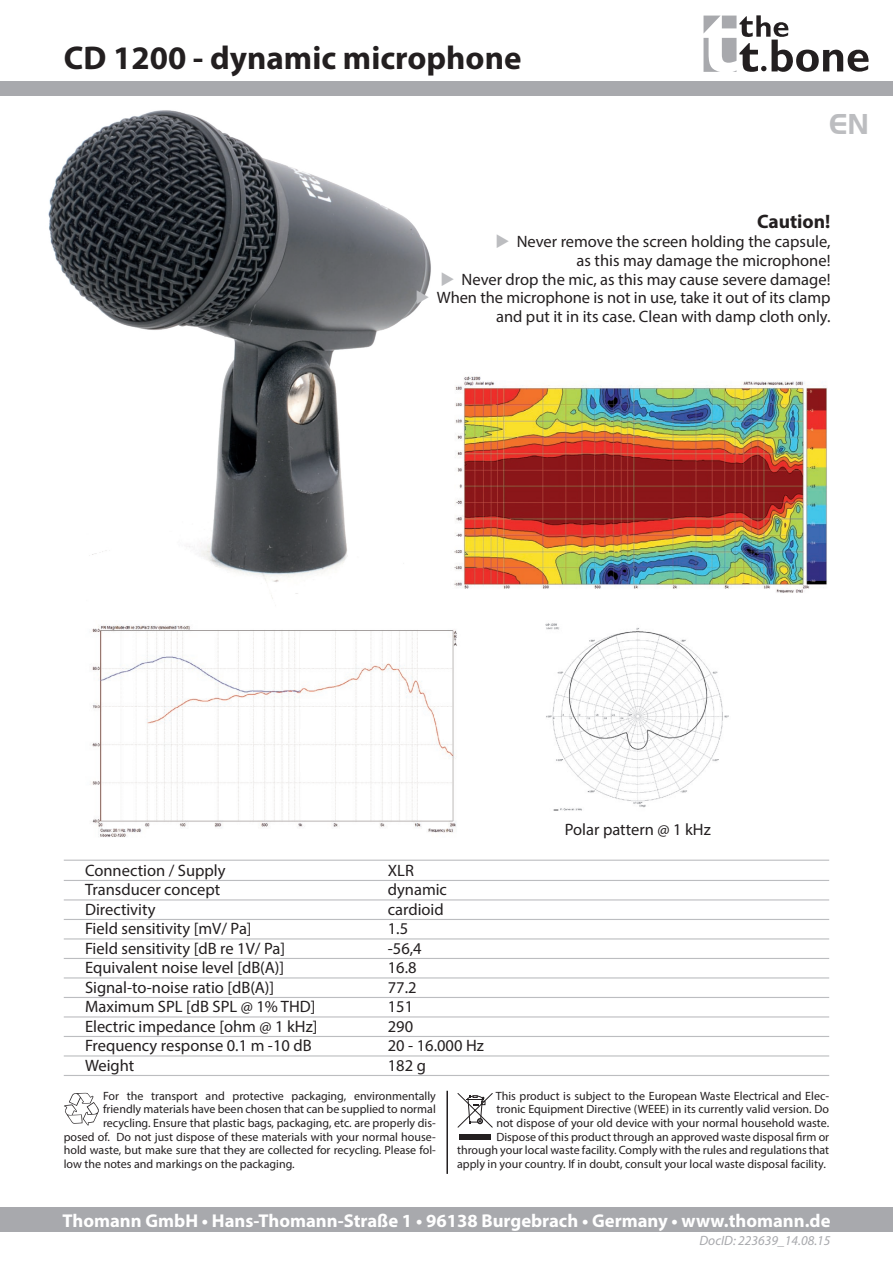
<style>
.page{position:relative;width:893px;height:1263px;background:#fff}
.page>*{position:absolute;margin:0;border:0;box-sizing:border-box;transform-origin:0 0}
.Titel{font:700 33px "Myriad Pro";color:#231f20}
.t1{font:700 30px "Handel Got D";color:#bcbdc0}
.Subhead{font:700 19.5px "Myriad Pro";color:#231f20}
.t2{font:700 18.6px "Myriad Pro";color:#fff}
.Tech_Data_underline{font:16.5px/18.8px "Myriad Pro";color:#231f20;text-align:right}
.Tech_Data_doubleline{font:16.5px "Myriad Pro";color:#231f20}
.Body_Text{font:16.5px "Myriad Pro";color:#231f20}
.t3{font:italic 13.5px "Myriad Pro";color:#a8a9ad}
.Entsorgungshinweise{font:12px/13.5px "Myriad Pro";color:#231f20;text-align:right}
</style>
<div class="page">
<div style="left:0;top:1208px;width:893px;height:24px;background:#a8a9ad"></div>
<div style="left:0;top:81px;width:893px;height:15px;background:#a8a9ad"></div>
<svg style="left:703px;top:15px;width:166px;height:57px"></svg>
<svg style="left:64px;top:1093px;width:35px;height:32px"></svg>
<div style="left:459px;top:1134px;width:32px;height:6px;background:#231f20"></div>
<svg style="left:457px;top:1093px;width:35px;height:35px"></svg>
<hr style="left:446px;top:1091px;width:2px;height:83px;background:#231f20">
<img style="left:48px;top:110px;width:383px;height:489px">
<hr style="left:64px;top:860px;width:765px;height:1px;background:#bcbdc0">
<hr style="left:64px;top:880px;width:765px;height:1px;background:#bcbdc0">
<hr style="left:64px;top:899px;width:765px;height:1px;background:#bcbdc0">
<hr style="left:64px;top:919px;width:765px;height:1px;background:#bcbdc0">
<hr style="left:64px;top:938px;width:765px;height:1px;background:#bcbdc0">
<hr style="left:64px;top:958px;width:765px;height:1px;background:#bcbdc0">
<hr style="left:64px;top:977px;width:765px;height:1px;background:#bcbdc0">
<hr style="left:64px;top:997px;width:765px;height:1px;background:#bcbdc0">
<hr style="left:64px;top:1016px;width:765px;height:1px;background:#bcbdc0">
<hr style="left:64px;top:1036px;width:765px;height:1px;background:#bcbdc0">
<hr style="left:64px;top:1055px;width:765px;height:1px;background:#bcbdc0">
<hr style="left:64px;top:1075px;width:765px;height:1px;background:#bcbdc0">
<img style="left:92px;top:625px;width:365px;height:212px">
<img style="left:454px;top:376px;width:373px;height:217px">
<img style="left:546px;top:623px;width:183px;height:188px">
<svg style="left:417px;top:290px;width:12px;height:14px"></svg>
<p class="Titel" style="left:64px;top:37px;width:459px">CD 1200 - dynamic microphone</p>
<h2 class="t1" style="left:829px;top:107px;width:41px">EN</h2>
<p class="Subhead" style="left:757px;top:209px;width:75px">Caution!</p>
<p class="Tech_Data_underline" style="left:517px;top:232px;width:315px">Never remove the screen holding the capsule, as this may damage the microphone!</p>
<p class="Tech_Data_underline" style="left:462px;top:269px;width:370px">Never drop the mic, as this may cause severe damage!</p>
<p class="Tech_Data_underline" style="left:437px;top:288px;width:395px">When the microphone is not in use, take it out of its clamp and put it in its case. Clean with damp cloth only.</p>
<p class="Tech_Data_doubleline" style="left:85px;top:860px;width:142px">Connection / Supply</p>
<p class="Tech_Data_doubleline" style="left:388px;top:860px;width:28px">XLR</p>
<p class="Tech_Data_underline" style="left:85px;top:880px;width:137px">Transducer concept</p>
<p class="Tech_Data_underline" style="left:388px;top:880px;width:61px">dynamic</p>
<p class="Tech_Data_underline" style="left:85px;top:899px;width:72px">Directivity</p>
<p class="Tech_Data_underline" style="left:388px;top:899px;width:57px">cardioid</p>
<p class="Tech_Data_underline" style="left:85px;top:919px;width:168px">Field sensitivity [mV/ Pa]</p>
<p class="Tech_Data_underline" style="left:388px;top:919px;width:22px">1.5</p>
<p class="Tech_Data_underline" style="left:85px;top:938px;width:202px">Field sensitivity [dB re 1V/ Pa]</p>
<p class="Tech_Data_underline" style="left:388px;top:938px;width:35px">-56,4</p>
<p class="Tech_Data_underline" style="left:85px;top:958px;width:201px">Equivalent noise level [dB(A)]</p>
<p class="Tech_Data_underline" style="left:388px;top:958px;width:30px">16.8</p>
<p class="Tech_Data_underline" style="left:85px;top:977px;width:191px">Signal-to-noise ratio [dB(A)]</p>
<p class="Tech_Data_underline" style="left:388px;top:977px;width:30px">77.2</p>
<p class="Tech_Data_underline" style="left:85px;top:997px;width:232px">Maximum SPL [dB SPL @ 1% THD]</p>
<p class="Tech_Data_underline" style="left:388px;top:997px;width:27px">151</p>
<p class="Tech_Data_underline" style="left:85px;top:1016px;width:234px">Electric impedance [ohm @ 1 kHz]</p>
<p class="Tech_Data_underline" style="left:388px;top:1016px;width:27px">290</p>
<p class="Tech_Data_underline" style="left:85px;top:1036px;width:228px">Frequency response 0.1 m -10 dB</p>
<p class="Tech_Data_underline" style="left:388px;top:1036px;width:98px">20 - 16.000 Hz</p>
<p class="Tech_Data_underline" style="left:85px;top:1055px;width:51px">Weight</p>
<p class="Tech_Data_underline" style="left:388px;top:1055px;width:40px">182 g</p>
<p class="Body_Text" style="left:565px;top:819px;width:148px">Polar pattern @ 1 kHz</p>
<p class="Entsorgungshinweise" style="left:103px;top:1089px;width:334px">For the transport and protective packaging, environmentally</p>
<p class="Entsorgungshinweise" style="left:103px;top:1102px;width:334px">friendly materials have been chosen that can be supplied to normal</p>
<p class="Entsorgungshinweise" style="left:103px;top:1116px;width:334px">recycling. Ensure that plastic bags, packaging, etc. are properly dis-</p>
<p class="Entsorgungshinweise" style="left:64px;top:1129px;width:374px">posed of. Do not just dispose of these materials with your normal house-</p>
<p class="Entsorgungshinweise" style="left:64px;top:1143px;width:374px">hold waste, but make sure that they are collected for recycling. Please fol-</p>
<p class="Entsorgungshinweise" style="left:64px;top:1156px;width:232px">low the notes and markings on the packaging.</p>
<p class="Entsorgungshinweise" style="left:457px;top:1089px;width:374px">This product is subject to the European Waste Electrical and Elec-<br>tronic Equipment Directive (WEEE) in its currently valid version. Do<br>not dispose of your old device with your normal household waste.<br>Dispose of this product through an approved waste disposal firm or through your local waste facility. Comply with the rules and regulations that apply in your country. If in doubt, consult your local waste disposal facility.</p>
<h3 class="t2" style="left:63px;top:1208px;width:769px">Thomann GmbH • Hans-Thomann-Straße 1 • 96138 Burgebrach • Germany • www.thomann.de</h3>
<p class="t3" style="left:699px;top:1232px;width:133px">DocID: 223639_14.08.15</p>
</div>
